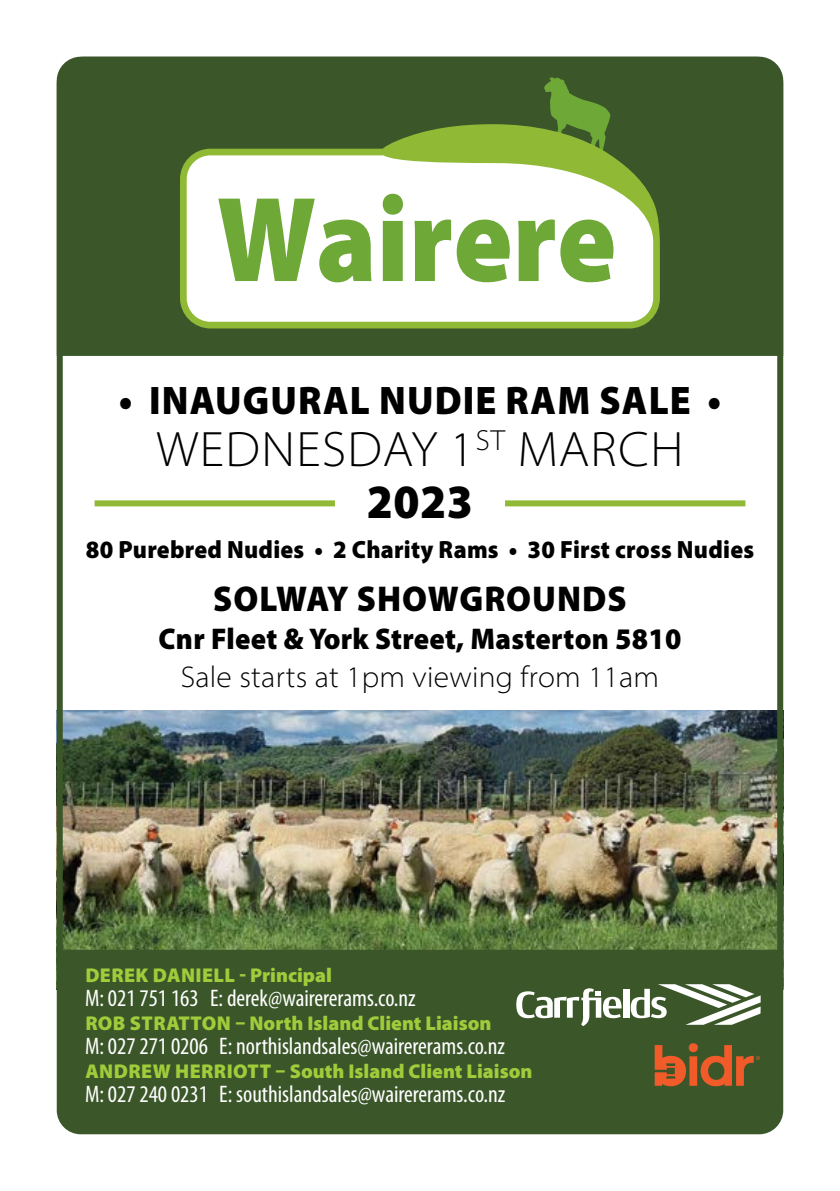
<style>
.page{position:relative;width:840px;height:1191px;background:#fff}
.page>*{position:absolute;margin:0;border:0;box-sizing:border-box;transform-origin:0 0}
.t1{font:900 122.2px "Myriad Pro";color:#6ea837;scale:.9 1}
.t2{font:300 semi-expanded 50px "Myriad Pro";letter-spacing:.03em;color:#000;scale:.95 1}
.t3{font:900 48px "Myriad Pro";color:#000;scale:.95 1}
.t4{font:900 40px "Myriad Pro";letter-spacing:.03em;color:#000;scale:.95 1}
.t5{font:900 36px "Myriad Pro";letter-spacing:.03em;color:#000;scale:.95 1}
.t6{font:900 30px "Myriad Pro";letter-spacing:.01em;color:#000;scale:.95 1}
.t7{font:300 semi-expanded 30px "Myriad Pro";letter-spacing:.01em;color:#000;scale:.95 1}
.t8{font:900 25px "Myriad Pro";letter-spacing:.01em;color:#000;scale:.95 1}
.t9{font:condensed 24px "Myriad Pro";color:#fff}
.t10{font:900 20px "Myriad Pro";color:#9fcc3b}
</style>
<div class="page">
<img style="left:56px;top:359px;width:728px;height:587px">
<div style="left:56px;top:946px;width:728px;height:189px;background:#3b572a"></div>
<div style="left:56px;top:56px;width:728px;height:303px;background:#3b572a"></div>
<div style="left:94px;top:500px;width:241px;height:6px;background:#90ba35"></div>
<div style="left:504px;top:500px;width:241px;height:6px;background:#90ba35"></div>
<svg style="left:543px;top:76px;width:67px;height:48px;background:#568230"></svg>
<svg style="left:659px;top:241px;width:1px;height:20px"></svg>
<svg style="left:180px;top:124px;width:479px;height:204px;background:#6a8e31"></svg>
<svg style="left:187px;top:155px;width:465px;height:167px"></svg>
<div style="left:622px;top:988px;width:6px;height:29px;background:#fff"></div>
<svg style="left:516px;top:988px;width:105px;height:38px"></svg>
<svg style="left:630px;top:984px;width:130px;height:40px"></svg>
<svg style="left:654px;top:1043px;width:105px;height:43px;background:#8f5829"></svg>
<h1 class="t1" style="left:216px;top:170px;width:445px">Wairere</h1>
<h3 class="t4" style="left:119px;top:378px;width:635px">• INAUGURAL NUDIE RAM SALE •</h3>
<h2 class="t2" style="left:156px;top:419px;width:556px">WEDNESDAY 1<sup>ST</sup> MARCH</h2>
<h3 class="t3" style="left:367px;top:475px;width:113px">2023</h3>
<p class="t8" style="left:86px;top:536px;width:704px">80 Purebred Nudies • 2 Charity Rams • 30 First cross Nudies</p>
<h3 class="t5" style="left:213px;top:578px;width:436px">SOLWAY SHOWGROUNDS</h3>
<p class="t6" style="left:158px;top:621px;width:551px">Cnr Fleet &amp; York Street, Masterton 5810</p>
<p class="t7" style="left:181px;top:658px;width:504px">Sale starts at 1pm viewing from 11am</p>
<p class="t10" style="left:85px;top:963px;width:248px">DEREK DANIELL - Principal</p>
<p class="t9" style="left:85px;top:983px;width:332px">M: 021 751 163 E: derek@wairererams.co.nz</p>
<p class="t10" style="left:85px;top:1011px;width:407px">ROB STRATTON – North Island Client Liaison</p>
<p class="t9" style="left:85px;top:1031px;width:421px">M: 027 271 0206 E: northislandsales@wairererams.co.nz</p>
<p class="t10" style="left:85px;top:1059px;width:448px">ANDREW HERRIOTT – South Island Client Liaison</p>
<p class="t9" style="left:85px;top:1079px;width:421px">M: 027 240 0231 E: southislandsales@wairererams.co.nz</p>
</div>
